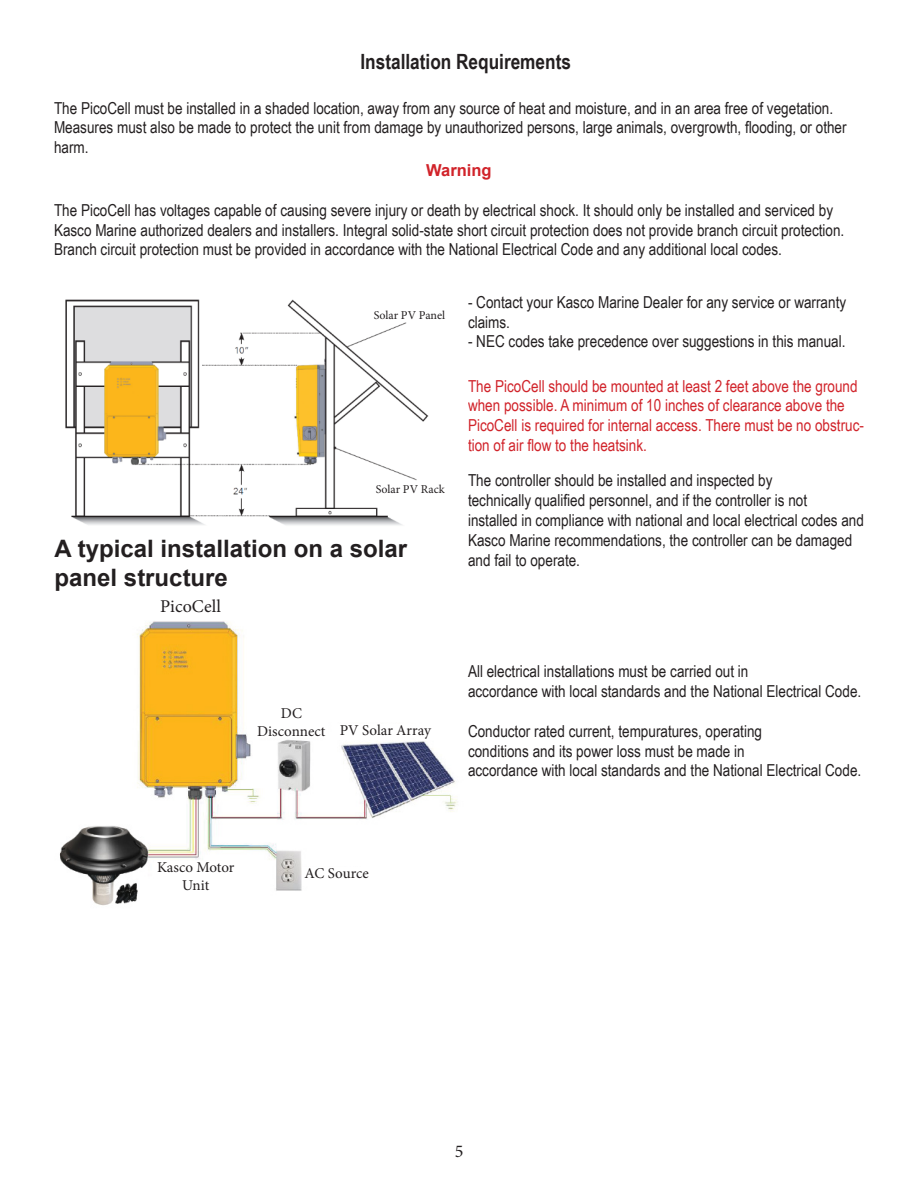
<style>
.page{position:relative;width:918px;height:1188px;background:#fff}
.page>*{position:absolute;margin:0;border:0;box-sizing:border-box;transform-origin:0 0}
.t1{font:700 24px/28.8px "Arial";color:#231f20}
.Section_Title{font:700 21px "Arial Narrow";color:#231f20}
.t2{font:18px "Minion Pro";color:#231f20}
.t3{font:16.5px/19.8px "Arial Narrow";color:#231f20}
.t4{font:16.5px/19.8px "Arial Narrow";color:#d1232a}
.t5{font:700 16.5px "Arial";color:#d1232a}
.t6{font:15px "Minion Pro";color:#231f20}
.t7{font:12px "Minion Pro";letter-spacing:-.005em;color:#231f20}
</style>
<div class="page">
<img style="left:65px;top:299px;width:364px;height:226px">
<img style="left:59px;top:621px;width:399px;height:285px">
<div style="left:255px;top:707px;width:73px;height:31px;background:#fff"></div>
<div style="left:335px;top:724px;width:101px;height:14px;background:#fff"></div>
<div style="left:154px;top:861px;width:83px;height:30px;background:#fff"></div>
<div style="left:303px;top:867px;width:68px;height:18px;background:#fff"></div>
<div style="left:374px;top:310px;width:73px;height:10px;background:#fff"></div>
<div style="left:374px;top:484px;width:73px;height:10px;background:#fff"></div>
<p class="Section_Title" style="left:360px;top:46px;width:212px">Installation Requirements</p>
<p class="t3" style="left:54px;top:97px;width:794px">The PicoCell must be installed in a shaded location, away from any source of heat and moisture, and in an area free of vegetation.<br>Measures must also be made to protect the unit from damage by unauthorized persons, large animals, overgrowth, flooding, or other harm.</p>
<p class="t5" style="left:426px;top:159px;width:67px">Warning</p>
<p class="t3" style="left:54px;top:200px;width:792px">The PicoCell has voltages capable of causing severe injury or death by electrical shock. It should only be installed and serviced by<br>Kasco Marine authorized dealers and installers. Integral solid-state short circuit protection does not provide branch circuit protection.<br>Branch circuit protection must be provided in accordance with the National Electrical Code and any additional local codes.</p>
<p class="t7" style="left:374px;top:307px;width:73px">Solar PV Panel</p>
<p class="t7" style="left:376px;top:481px;width:71px">Solar PV Rack</p>
<p class="t1" style="left:55px;top:535px;width:354px">A typical installation on a solar panel structure</p>
<p class="t2" style="left:160px;top:594px;width:62px">PicoCell</p>
<p class="t6" style="left:281px;top:703px;width:23px">DC</p>
<p class="t6" style="left:257px;top:721px;width:70px">Disconnect</p>
<p class="t6" style="left:340px;top:720px;width:93px">PV Solar Array</p>
<p class="t3" style="left:468px;top:292px;width:380px">- Contact your Kasco Marine Dealer for any service or warranty claims.</p>
<p class="t3" style="left:468px;top:331px;width:379px">- NEC codes take precedence over suggestions in this manual.</p>
<p class="t4" style="left:468px;top:375px;width:398px">The PicoCell should be mounted at least 2 feet above the ground when possible. A minimum of 10 inches of clearance above the PicoCell is required for internal access. There must be no obstruc&shy;tion of air flow to the heatsink.</p>
<p class="t3" style="left:468px;top:470px;width:306px">The controller should be installed and inspected by</p>
<p class="t3" style="left:468px;top:490px;width:341px">technically qualified personnel, and if the controller is not</p>
<p class="t3" style="left:468px;top:510px;width:397px">installed in compliance with national and local electrical codes and<br>Kasco Marine recommendations, the controller can be damaged and fail to operate.</p>
<p class="t3" style="left:468px;top:661px;width:282px">All electrical installations must be carried out in</p>
<p class="t3" style="left:468px;top:681px;width:395px">accordance with local standards and the National Electrical Code.</p>
<p class="t3" style="left:468px;top:720px;width:296px">Conductor rated current, tempuratures, operating</p>
<p class="t3" style="left:468px;top:740px;width:278px">conditions and its power loss must be made in</p>
<p class="t3" style="left:468px;top:760px;width:395px">accordance with local standards and the National Electrical Code.</p>
<p class="t6" style="left:157px;top:857px;width:79px">Kasco Motor</p>
<p class="t6" style="left:182px;top:875px;width:29px">Unit</p>
<p class="t6" style="left:305px;top:863px;width:66px">AC Source</p>
<p class="t2" style="left:455px;top:1140px;width:10px">5</p>
</div>
